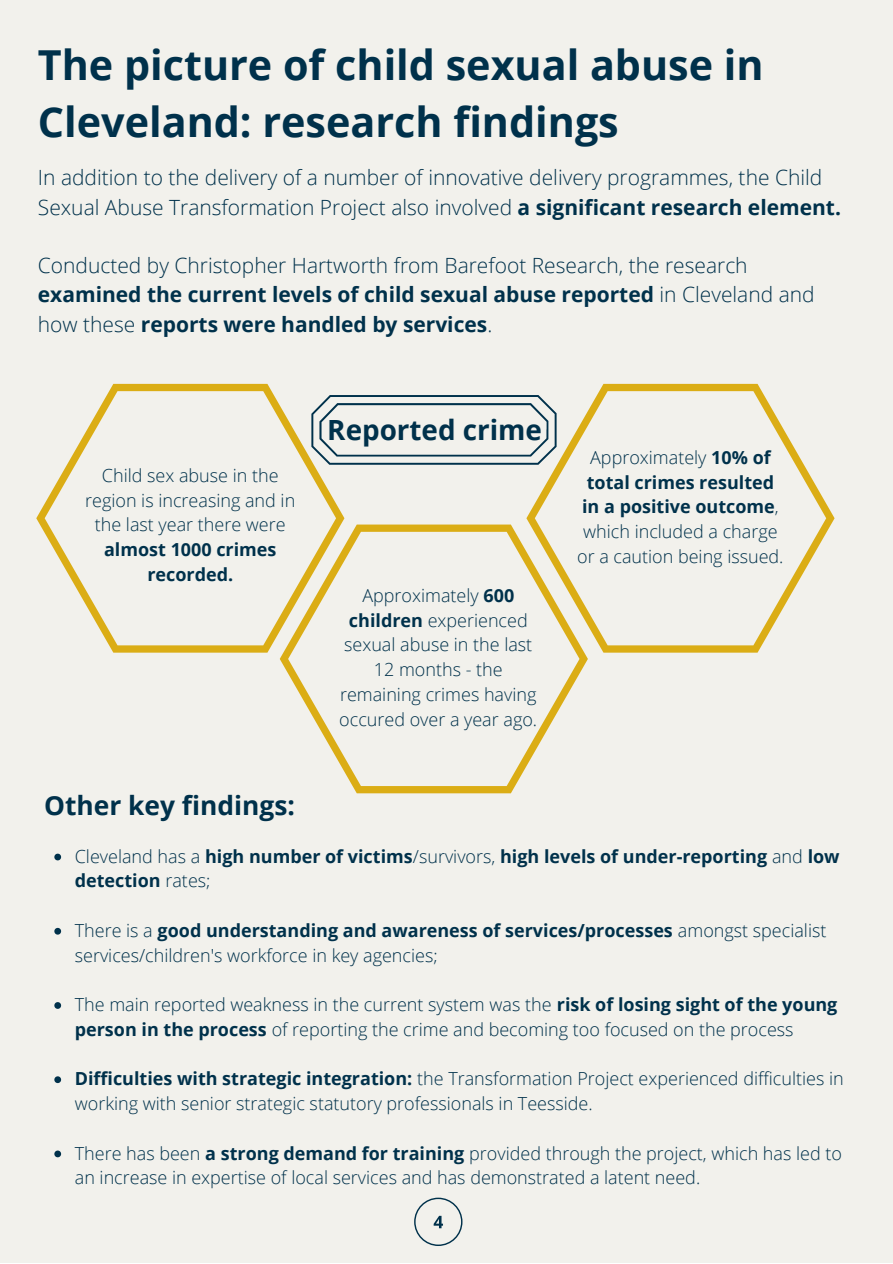
<style>
.page{position:relative;width:893px;height:1264px;background:#fff}
.page>*{position:absolute;margin:0;border:0;box-sizing:border-box;transform-origin:0 0}
.t1{font:700 41.25px/57.3px "Open Sans";color:#00314b}
.t2{font:700 27.75px "Open Sans";color:#00314b}
.t3{font:700 26.4px "Open Sans";color:#00314b}
.t4{font:300 21px/29.2px "Open Sans";color:#00314b}
.t5{font:300 18px/24.8px "Open Sans";color:#00314b}
.t6{font:700 18px/24.8px "Open Sans";color:#00314b;text-align:center}
.s1{font-weight:700}
.s2{font-weight:300}
</style>
<div class="page">
<div style="left:0;top:0;width:892px;height:1262px;background:#f2f1ec"></div>
<svg style="left:414px;top:1197px;width:48px;height:48px"></svg>
<svg style="left:36px;top:384px;width:308px;height:268px"></svg>
<svg style="left:280px;top:524px;width:308px;height:269px"></svg>
<svg style="left:526px;top:384px;width:308px;height:268px"></svg>
<svg style="left:311px;top:395px;width:245px;height:70px"></svg>
<svg style="left:54px;top:853px;width:7px;height:7px"></svg>
<svg style="left:54px;top:927px;width:7px;height:7px"></svg>
<svg style="left:54px;top:1002px;width:7px;height:6px"></svg>
<svg style="left:54px;top:1076px;width:7px;height:7px"></svg>
<svg style="left:54px;top:1150px;width:7px;height:7px"></svg>
<h1 class="t1" style="left:38px;top:35px;width:727px">The picture of child sexual abuse in<br>Cleveland: research findings</h1>
<p class="t4" style="left:38px;top:163px;width:804px">In addition to the delivery of a number of innovative delivery programmes, the Child<br>Sexual Abuse Transformation Project also involved <span class="s1">a significant research element.</span></p>
<p class="t4" style="left:38px;top:250px;width:778px">Conducted by Christopher Hartworth from Barefoot Research, the research <span class="s1">examined the current levels of child sexual abuse reported</span> in Cleveland and how these <span class="s1">reports were handled by services</span>.</p>
<p class="t5" style="left:85px;top:462px;width:211px;text-align:center">Child sex abuse in the region is increasing and in the last year there were</p>
<p class="t6" style="left:104px;top:536px;width:174px">almost 1000 crimes recorded.</p>
<h3 class="t3" style="left:44px;top:787px;width:252px">Other key findings:</h3>
<h2 class="t2" style="left:327px;top:411px;width:216px">Reported crime</h2>
<p class="t5" style="left:339px;top:582px;width:199px;text-align:center">Approximately <span class="s1">600 children</span> experienced sexual abuse in the last<br>12 months - the remaining crimes having occured over a year ago.</p>
<p class="t5" style="left:577px;top:444px;width:208px;text-align:center">Approximately <span class="s1">10% of total crimes resulted in a positive outcome</span>, which included a charge or a caution being issued.</p>
<p class="t6" style="left:75px;top:843px;width:766px;text-align:left"><span class="s2">Cleveland has a</span> high number of victims<span class="s2">/survivors,</span> high levels of under-reporting <span class="s2">and</span> low detection <span class="s2">rates;</span></p>
<p class="t5" style="left:75px;top:917px;width:753px">There is a <span class="s1">good understanding and awareness of services/processes</span> amongst specialist services/children's workforce in key agencies;</p>
<p class="t5" style="left:75px;top:991px;width:764px">The main reported weakness in the current system was the <span class="s1">risk of losing sight of the young person in the process</span> of reporting the crime and becoming too focused on the process</p>
<p class="t5" style="left:75px;top:1065px;width:770px"><span class="s1">Difficulties with strategic integration:</span> the Transformation Project experienced difficulties in working with senior strategic statutory professionals in Teesside.</p>
<p class="t5" style="left:75px;top:1140px;width:768px">There has been <span class="s1">a strong demand for training</span> provided through the project, which has led to an increase in expertise of local services and has demonstrated a latent need.</p>
</div>
